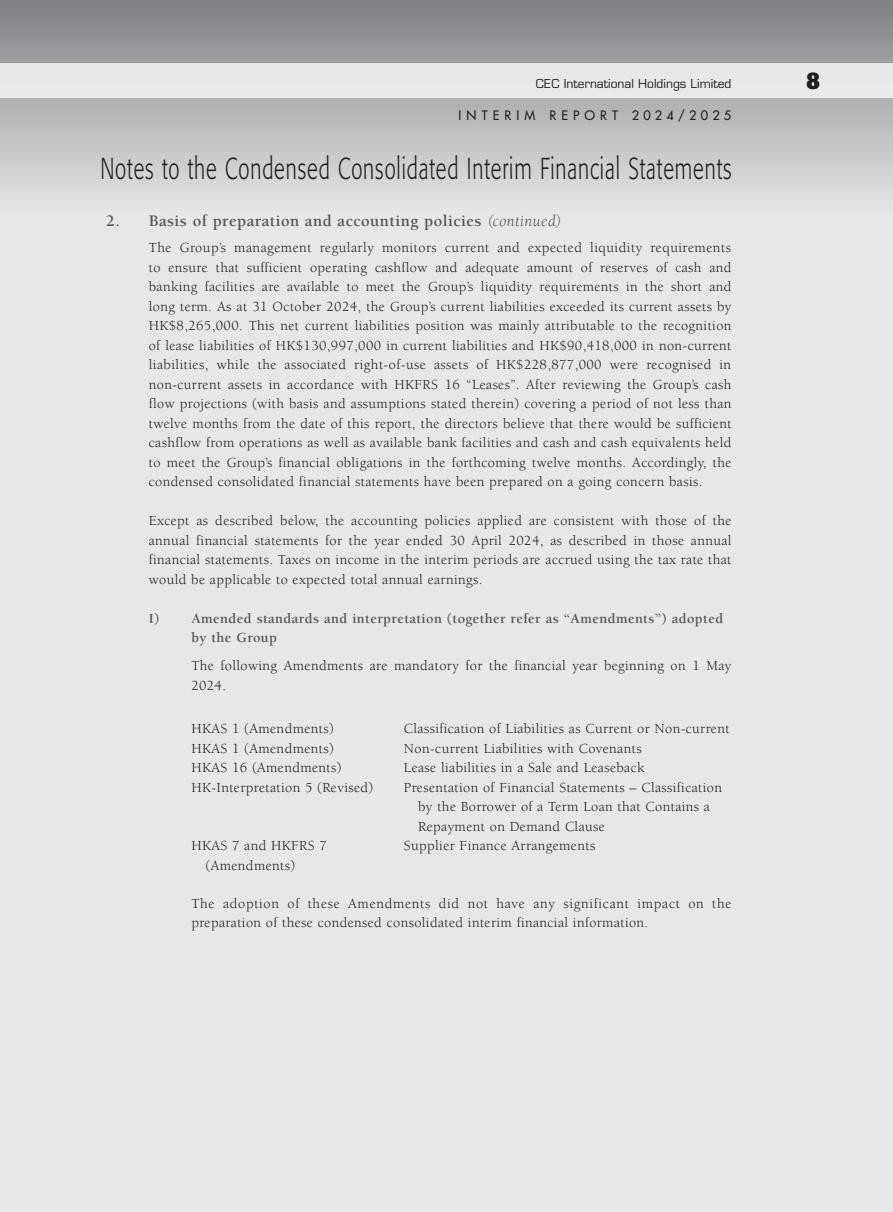
<style>
.page{position:relative;width:893px;height:1212px;background:#e6e7e9}
.page>*{position:absolute;margin:0;border:0;box-sizing:border-box;transform-origin:0 0}
.t1{font:300 30px "Formata";letter-spacing:.045em;color:#231f20;scale:.68 1}
.t2{font:700 24px "Formata";color:#231f20}
.t3{font:700 16.5px "Berkeley Std";letter-spacing:.025em;color:#57585a}
.t4{font:14.25px/19.5px "Berkeley Std";letter-spacing:.025em;color:#231f20}
.t5{font:700 14.25px/19.5px "Berkeley Std";letter-spacing:.025em;color:#57585a}
.t6{font:500 12.75px "Futura Std";letter-spacing:.4em;color:#231f20}
.t7{font:12px "Eurostile LT Std";color:#231f20}
.s1{font-weight:400;font-style:italic}
</style>
<div class="page">
<svg style="left:0;top:0;width:893px;height:193px"></svg>
<div style="left:0;top:64px;width:893px;height:34px;background:#e8e8e9"></div>
<p class="t7" style="left:536px;top:77px;width:197px">CEC International Holdings Limited</p>
<p class="t6" style="left:459px;top:108px;width:274px">INTERIM REPORT 2024/2025</p>
<h1 class="t1" style="left:100px;top:151px;width:930px">Notes to the Condensed Consolidated Interim Financial Statements</h1>
<p class="t3" style="left:106px;top:212px;width:456px">2. Basis of preparation and accounting policies <span class="s1">(continued)</span></p>
<p class="t4" style="left:149px;top:238px;width:584px;text-align:justify">The Group’s management regularly monitors current and expected liquidity requirements to ensure that sufficient operating cashflow and adequate amount of reserves of cash and banking facilities are available to meet the Group’s liquidity requirements in the short and long term. As at 31 October 2024, the Group’s current liabilities exceeded its current assets by HK$8,265,000. This net current liabilities position was mainly attributable to the recognition of lease liabilities of HK$130,997,000 in current liabilities and HK$90,418,000 in non-current liabilities, while the associated right-of-use assets of HK$228,877,000 were recognised in non-current assets in accordance with HKFRS 16 “Leases”. After reviewing the Group’s cash flow projections (with basis and assumptions stated therein) covering a period of not less than twelve months from the date of this report, the directors believe that there would be sufficient cashflow from operations as well as available bank facilities and cash and cash equivalents held to meet the Group’s financial obligations in the forthcoming twelve months. Accordingly, the condensed consolidated financial statements have been prepared on a going concern basis.</p>
<p class="t4" style="left:149px;top:511px;width:584px;text-align:justify">Except as described below, the accounting policies applied are consistent with those of the annual financial statements for the year ended 30 April 2024, as described in those annual financial statements. Taxes on income in the interim periods are accrued using the tax rate that would be applicable to expected total annual earnings.</p>
<p class="t5" style="left:191px;top:609px;width:533px;text-indent:-43px">I) Amended standards and interpretation (together refer as “Amendments”) adopted by the Group</p>
<p class="t4" style="left:191px;top:656px;width:542px">The following Amendments are mandatory for the financial year beginning on 1 May<br>2024.</p>
<p class="t4" style="left:191px;top:719px;width:144px">HKAS 1 (Amendments)</p>
<p class="t4" style="left:404px;top:719px;width:327px">Classification of Liabilities as Current or Non-current</p>
<p class="t4" style="left:191px;top:739px;width:144px">HKAS 1 (Amendments)</p>
<p class="t4" style="left:404px;top:739px;width:239px">Non-current Liabilities with Covenants</p>
<p class="t4" style="left:191px;top:758px;width:152px">HKAS 16 (Amendments)</p>
<p class="t4" style="left:404px;top:758px;width:242px">Lease liabilities in a Sale and Leaseback</p>
<p class="t4" style="left:191px;top:778px;width:183px">HK-Interpretation 5 (Revised)</p>
<p class="t4" style="left:418px;top:778px;width:305px;text-indent:-14px">Presentation of Financial Statements – Classification by the Borrower of a Term Loan that Contains a<br>Repayment on Demand Clause</p>
<p class="t4" style="left:206px;top:836px;width:123px;text-indent:-14px">HKAS 7 and HKFRS 7 (Amendments)</p>
<p class="t4" style="left:404px;top:836px;width:193px">Supplier Finance Arrangements</p>
<p class="t4" style="left:191px;top:894px;width:542px">The adoption of these Amendments did not have any significant impact on the preparation of these condensed consolidated interim financial information.</p>
<h2 class="t2" style="left:806px;top:66px;width:15px">8</h2>
</div>
